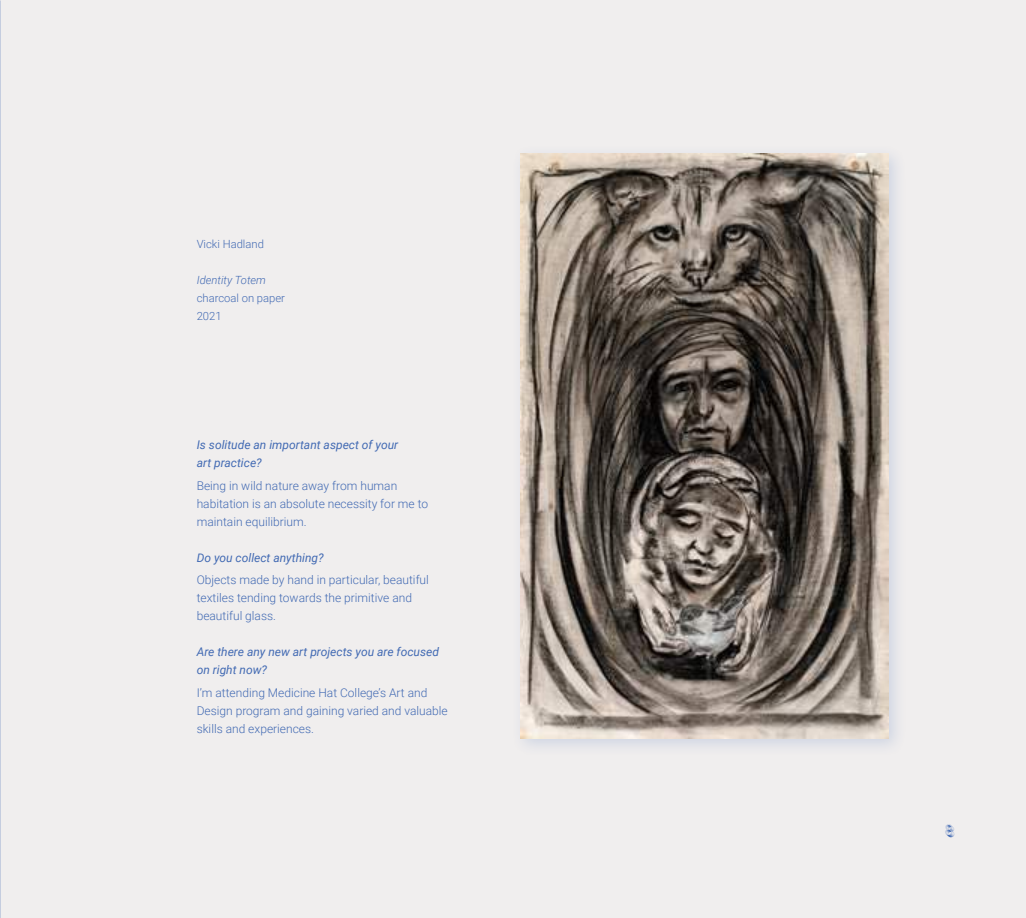
<style>
.page{position:relative;width:1026px;height:918px;background:#f0eeee}
.page>*{position:absolute;margin:0;border:0;box-sizing:border-box;transform-origin:0 0}
.t1{font:16.5px "Rig Light Halftone";color:#426ab3}
.t2{font:300 12px/18px "Roboto";color:#426ab3}
.t3{font:italic 12px/18px "Roboto";color:#426ab3}
.t4{font:300 11.25px/18px "Roboto";color:#426ab3}
.t5{font:italic 300 11.25px "Roboto";color:#426ab3}
</style>
<div class="page">
<div style="left:511px;top:144px;width:396px;height:614px;background:#426ab3;opacity:.2"></div>
<img style="left:521px;top:154px;width:367px;height:585px">
<p class="t4" style="left:197px;top:235px;width:69px">Vicki Hadland</p>
<p class="t5" style="left:197px;top:272px;width:71px">Identity Totem</p>
<p class="t4" style="left:197px;top:289px;width:90px">charcoal on paper<br>2021</p>
<p class="t3" style="left:197px;top:436px;width:203px">Is solitude an important aspect of your art practice?</p>
<p class="t2" style="left:197px;top:476px;width:233px">Being in wild nature away from human habitation is an absolute necessity for me to maintain equilibrium.</p>
<p class="t3" style="left:197px;top:548px;width:129px">Do you collect anything?</p>
<p class="t2" style="left:197px;top:571px;width:234px">Objects made by hand in particular, beautiful textiles tending towards the primitive and beautiful glass.</p>
<p class="t3" style="left:197px;top:643px;width:244px">Are there any new art projects you are focused on right now?</p>
<p class="t2" style="left:197px;top:683px;width:253px">I’m attending Medicine Hat College’s Art and<br>Design program and gaining varied and valuable skills and experiences.</p>
<h1 class="t1" style="left:945px;top:821px;width:11px">8</h1>
</div>
